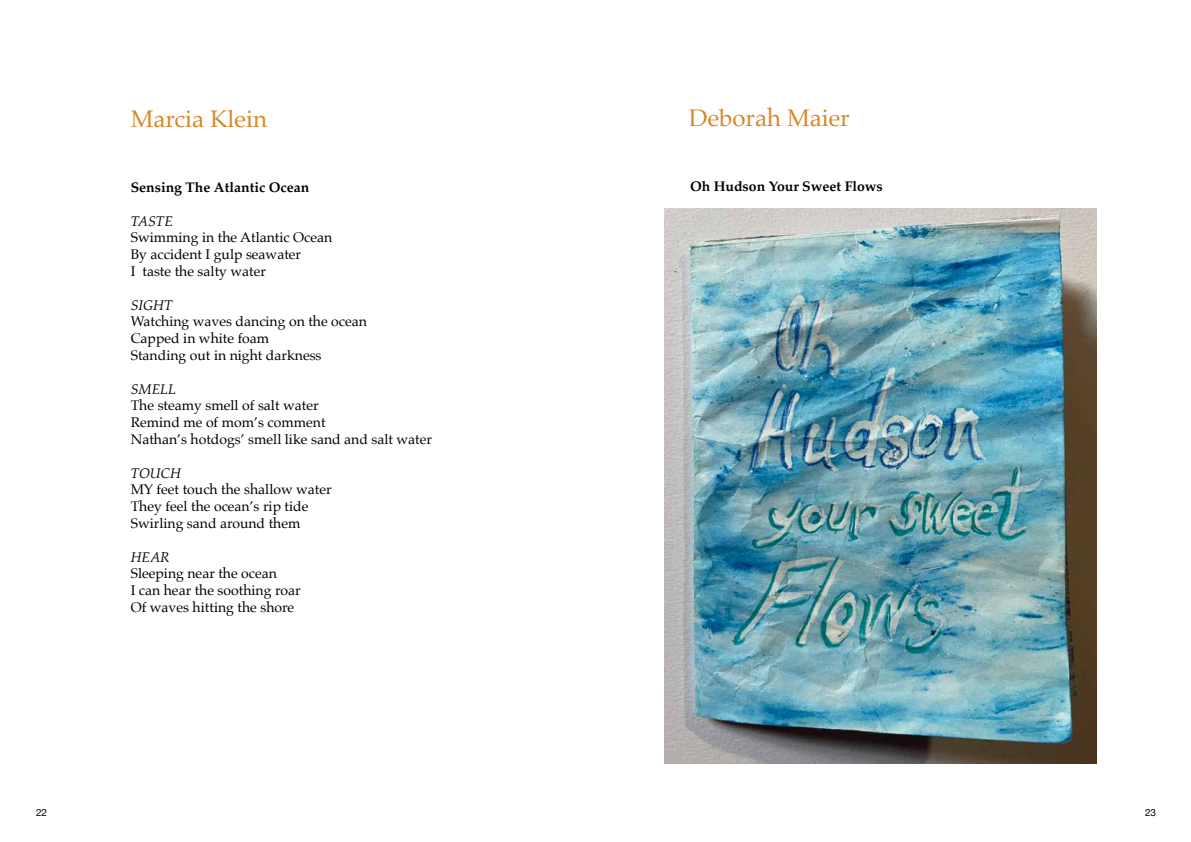
<style>
.page{position:relative;width:1191px;height:842px;background:#fff}
.page>*{position:absolute;margin:0;border:0;box-sizing:border-box;transform-origin:0 0}
.t1{font:24px "Palatino";color:#d68828}
.t2{font:14px/16.8px "Palatino";color:#000}
.t3{font:700 14px "Palatino";color:#000}
.t4{font:italic 14px "Palatino";color:#000}
.t5{font:10px "Helvetica Neue";color:#000}
</style>
<div class="page">
<img style="left:664px;top:208px;width:432px;height:555px">
<h1 class="t1" style="left:131px;top:99px;width:138px">Marcia Klein</h1>
<p class="t3" style="left:131px;top:175px;width:180px">Sensing The Atlantic Ocean</p>
<p class="t4" style="left:131px;top:209px;width:44px">TASTE</p>
<p class="t2" style="left:131px;top:229px;width:203px">Swimming in the Atlantic Ocean<br>By accident I gulp seawater<br>I taste the salty water</p>
<p class="t4" style="left:131px;top:293px;width:43px">SIGHT</p>
<p class="t2" style="left:131px;top:313px;width:238px">Watching waves dancing on the ocean<br>Capped in white foam<br>Standing out in night darkness</p>
<p class="t4" style="left:131px;top:377px;width:47px">SMELL</p>
<p class="t2" style="left:131px;top:397px;width:303px">The steamy smell of salt water<br>Remind me of mom’s comment<br>Nathan’s hotdogs’ smell like sand and salt water</p>
<p class="t4" style="left:131px;top:461px;width:52px">TOUCH</p>
<p class="t2" style="left:131px;top:481px;width:202px">MY feet touch the shallow water<br>They feel the ocean’s rip tide<br>Swirling sand around them</p>
<p class="t4" style="left:131px;top:545px;width:40px">HEAR</p>
<p class="t2" style="left:131px;top:565px;width:171px">Sleeping near the ocean<br>I can hear the soothing roar<br>Of waves hitting the shore</p>
<h1 class="t1" style="left:689px;top:97px;width:162px">Deborah Maier</h1>
<p class="t3" style="left:690px;top:174px;width:194px">Oh Hudson Your Sweet Flows</p>
<p class="t5" style="left:36px;top:805px;width:13px">22</p>
<p class="t5" style="left:1145px;top:805px;width:13px">23</p>
</div>
